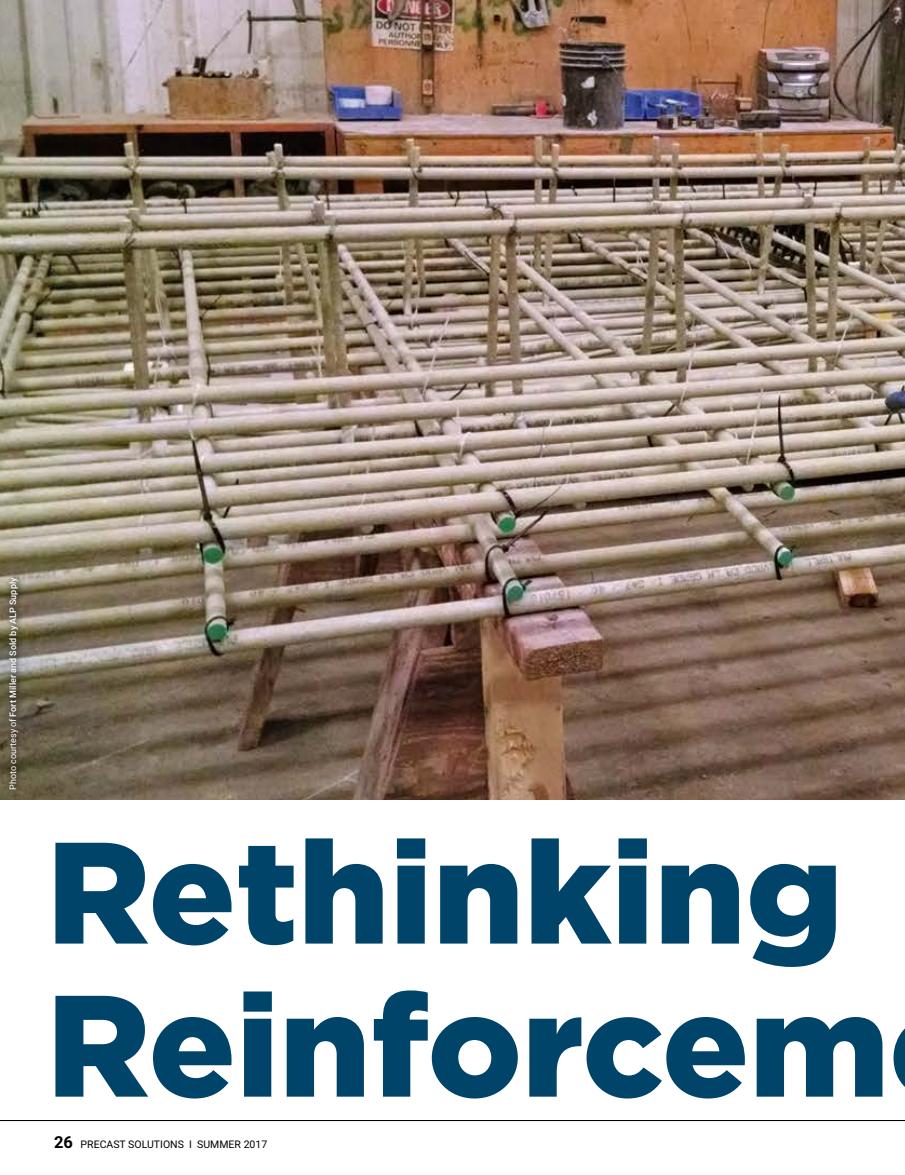
<style>
.page{position:relative;width:905px;height:1175px;background:#fff}
.page>*{position:absolute;margin:0;border:0;box-sizing:border-box;transform-origin:0 0}
.t1{font:900 144px/153px "Gotham";color:#00446a}
.t2{font:10.5px "Roboto";color:#000}
.t3{font:500 9px "Roboto";color:#fff}
.s1{font-weight:400}
.s2{font-weight:700;font-size:16.5px}
</style>
<div class="page">
<img style="left:0;top:0;width:904px;height:799px">
<hr style="left:0;top:1120px;width:904px;height:1px;background:#000">
<svg style="left:4px;top:573px;width:21px;height:223px;background:#67614d"></svg>
<p class="t3" style="left:7px;top:790px;width:214px;rotate:-90deg"><span class="s1">Photo courtesy of</span> Fort Miller and Sold by ALP Supply</p>
<h1 class="t1" style="left:46px;top:814px;width:844px">Rethinking<br>Reinforcem</h1>
<p class="t2" style="left:54px;top:1137px;width:215px"><span class="s2">26</span> PRECAST SOLUTIONS I SUMMER 2017</p>
</div>
